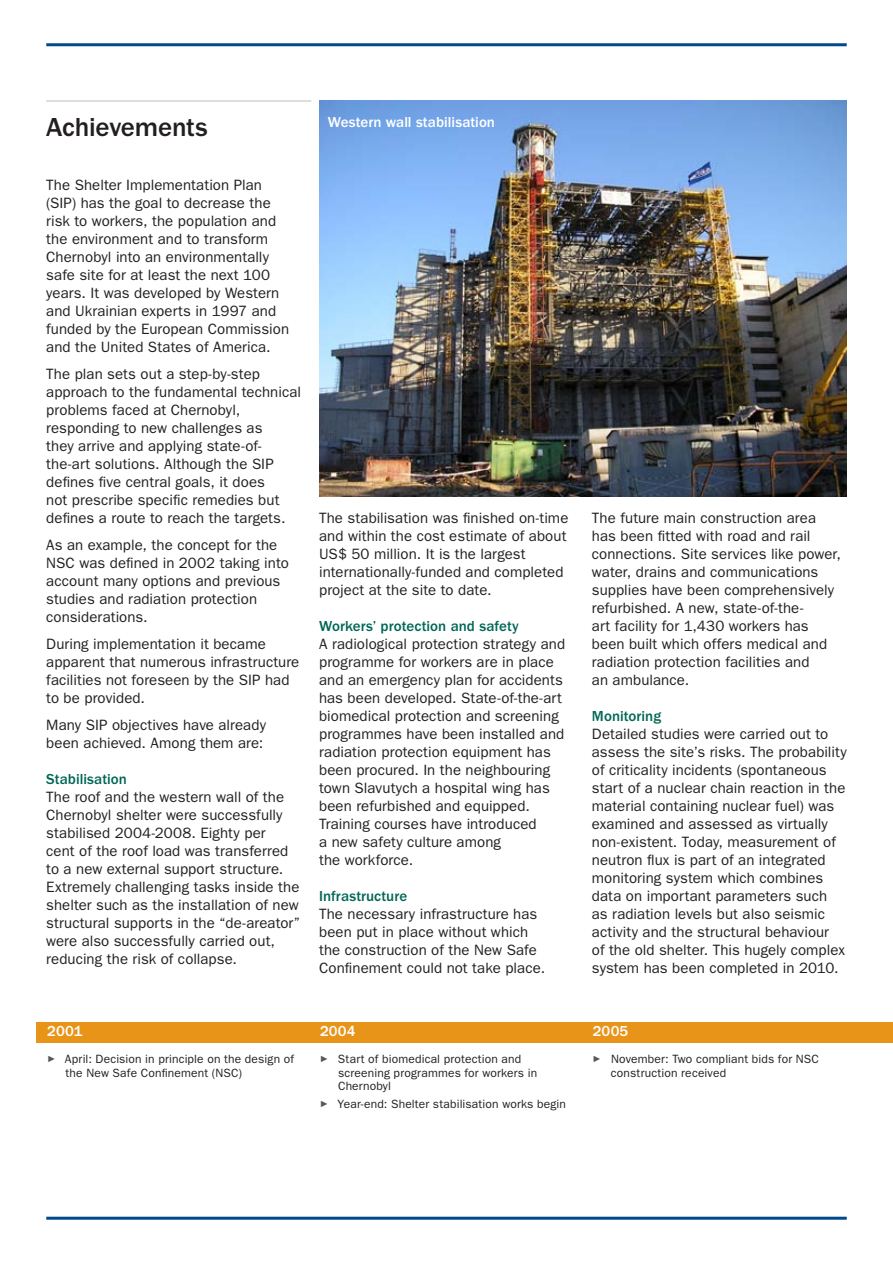
<style>
.page{position:relative;width:893px;height:1263px;background:#fff}
.page>*{position:absolute;margin:0;border:0;box-sizing:border-box;transform-origin:0 0}
.Basic_-_H1{font:500 27px "ITC Franklin Gothic Std";letter-spacing:-.01em;color:#231f20}
.Basic_-_Body{font:15px/18px "ITC Franklin Gothic Std";letter-spacing:.005em;color:#231f20}
.Basic_-_H3{font:500 15px "ITC Franklin Gothic Std";letter-spacing:.005em;color:#006756}
.Basic_-_H3_timeline{font:500 15px "ITC Franklin Gothic Std";color:#fff}
.Basic_-_Bullet{font:12px/13.5px "ITC Franklin Gothic Std";letter-spacing:.015em;color:#231f20}
.s1{font-family:"Arial";font-size:9px;color:#57585a}
</style>
<div class="page">
<hr style="left:46px;top:43px;width:801px;height:3px;background:#01498d">
<hr style="left:46px;top:1217px;width:801px;height:3px;background:#01498d">
<div style="left:37px;top:1022px;width:856px;height:20px;background:#e89418"></div>
<hr style="left:46px;top:100px;width:265px;height:2px;background:#d1d2d4">
<img style="left:320px;top:100px;width:527px;height:396px">
<p class="Basic_-_H1" style="left:46px;top:112px;width:163px">Achievements</p>
<p class="Basic_-_Body" style="left:46px;top:176px;width:244px">The Shelter Implementation Plan (SIP) has the goal to decrease the risk to workers, the population and the environment and to transform Chernobyl into an environmentally safe site for at least the next 100 years. It was developed by Western and Ukrainian experts in 1997 and funded by the European Commission and the United States of America.</p>
<p class="Basic_-_Body" style="left:46px;top:365px;width:256px">The plan sets out a step-by-step approach to the fundamental technical problems faced at Chernobyl, responding to new challenges as<br>they arrive and applying state-of&shy;the-art solutions. Although the SIP defines five central goals, it does<br>not prescribe specific remedies but defines a route to reach the targets.</p>
<p class="Basic_-_Body" style="left:46px;top:536px;width:244px">As an example, the concept for the<br>NSC was defined in 2002 taking into account many options and previous studies and radiation protection considerations.</p>
<p class="Basic_-_Body" style="left:46px;top:635px;width:255px">During implementation it became apparent that numerous infrastructure facilities not foreseen by the SIP had to be provided.</p>
<p class="Basic_-_Body" style="left:46px;top:716px;width:221px">Many SIP objectives have already been achieved. Among them are:</p>
<p class="Basic_-_H3" style="left:46px;top:771px;width:82px">Stabilisation</p>
<p class="Basic_-_Body" style="left:46px;top:788px;width:256px">The roof and the western wall of the Chernobyl shelter were successfully stabilised 2004-2008. Eighty per<br>cent of the roof load was transferred to a new external support structure.<br>Extremely challenging tasks inside the shelter such as the installation of new structural supports in the “de-areator” were also successfully carried out, reducing the risk of collapse.</p>
<p class="Basic_-_H3_timeline" style="left:328px;top:114px;width:169px">Western wall stabilisation</p>
<p class="Basic_-_Body" style="left:319px;top:509px;width:251px">The stabilisation was finished on‑time and within the cost estimate of about US$ 50 million. It is the largest internationally-funded and completed project at the site to date.</p>
<p class="Basic_-_H3" style="left:319px;top:618px;width:201px">Workers’ protection and safety</p>
<p class="Basic_-_Body" style="left:319px;top:635px;width:248px">A radiological protection strategy and programme for workers are in place and an emergency plan for accidents has been developed. State-of-the-art biomedical protection and screening programmes have been installed and radiation protection equipment has been procured. In the neighbouring town Slavutych a hospital wing has been refurbished and equipped.<br>Training courses have introduced<br>a new safety culture among<br>the workforce.</p>
<p class="Basic_-_H3" style="left:319px;top:888px;width:90px">Infrastructure</p>
<p class="Basic_-_Body" style="left:319px;top:905px;width:228px">The necessary infrastructure has been put in place without which the construction of the New Safe<br>Confinement could not take place.</p>
<p class="Basic_-_H3_timeline" style="left:47px;top:1023px;width:37px">2001</p>
<p class="Basic_-_Bullet" style="left:66px;top:1053px;width:230px;text-indent:-19px"><span class="s1">►</span> April: Decision in principle on the design of the New Safe Confinement (NSC)</p>
<p class="Basic_-_H3_timeline" style="left:320px;top:1023px;width:37px">2004</p>
<p class="Basic_-_Bullet" style="left:338px;top:1053px;width:201px;text-indent:-18px"><span class="s1">►</span> Start of biomedical protection and screening programmes for workers in<br>Chernobyl</p>
<p class="Basic_-_Bullet" style="left:320px;top:1098px;width:248px"><span class="s1">►</span> Year-end: Shelter stabilisation works begin</p>
<p class="Basic_-_Body" style="left:592px;top:509px;width:251px">The future main construction area has been fitted with road and rail connections. Site services like power, water, drains and communications supplies have been comprehensively refurbished. A new, state-of-the-<br>art facility for 1,430 workers has been built which offers medical and radiation protection facilities and<br>an ambulance.</p>
<p class="Basic_-_H3" style="left:592px;top:708px;width:71px">Monitoring</p>
<p class="Basic_-_Body" style="left:592px;top:725px;width:256px">Detailed studies were carried out to assess the site’s risks. The probability of criticality incidents (spontaneous start of a nuclear chain reaction in the material containing nuclear fuel) was examined and assessed as virtually non-existent. Today, measurement of neutron flux is part of an integrated monitoring system which combines data on important parameters such as radiation levels but also seismic activity and the structural behaviour<br>of the old shelter. This hugely complex system has been completed in 2010.</p>
<p class="Basic_-_H3_timeline" style="left:593px;top:1023px;width:37px">2005</p>
<p class="Basic_-_Bullet" style="left:611px;top:1053px;width:209px;text-indent:-18px"><span class="s1">►</span> November: Two compliant bids for NSC construction received</p>
</div>
